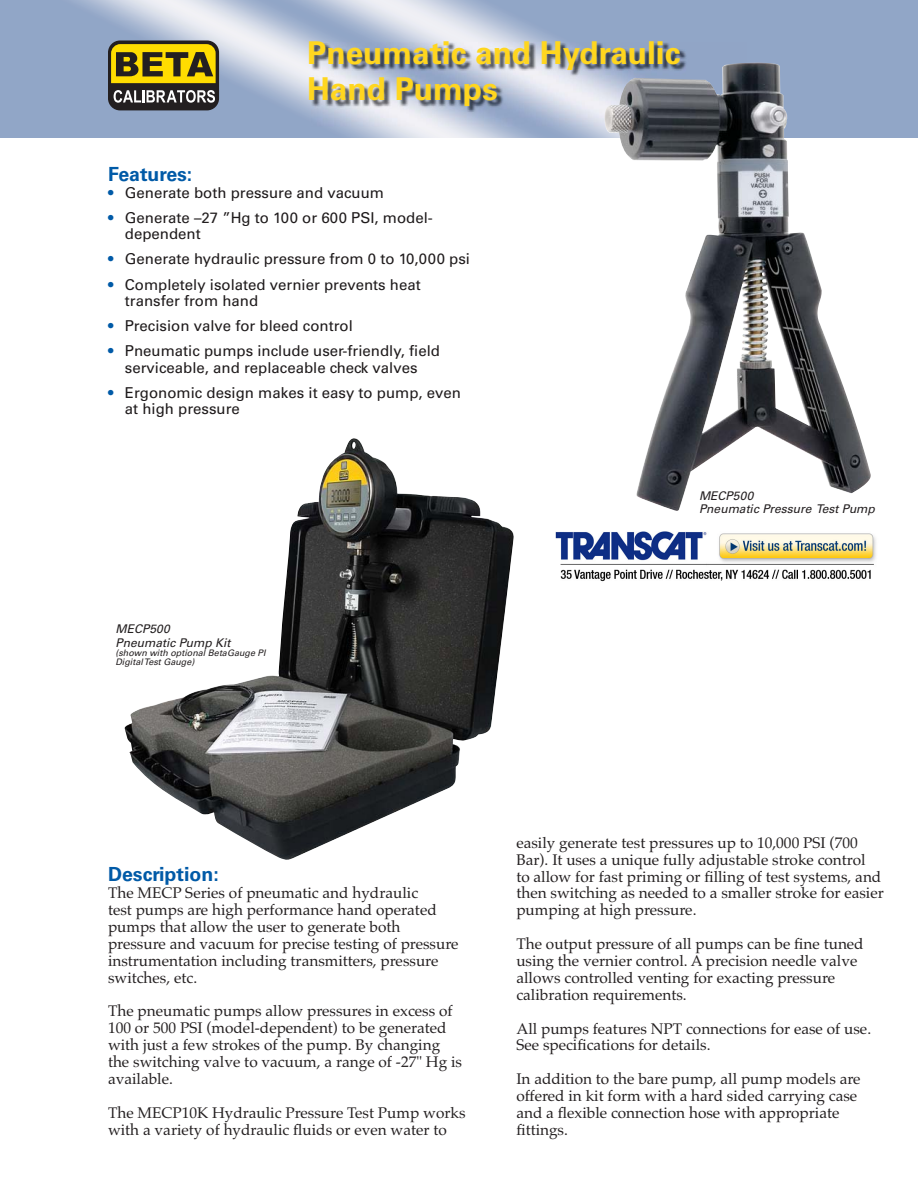
<style>
.page{position:relative;width:918px;height:1188px;background:#fff}
.page>*{position:absolute;margin:0;border:0;box-sizing:border-box;transform-origin:0 0}
.t1{font:700 31.5px/36px "Univers";color:#ffd61f}
.t2{font:700 19.5px "Univers";color:#005aa7}
.t3{font:15.3px/17px "Palatino";color:#231f20}
.t4{font:15px/16.5px "Univers";color:#1e1a1b}
.t5{font:italic 12px/13.5px "Univers";color:#231f20}
.t6{font:italic 9px/9px "Univers";color:#231f20}
.s1{color:#005aa7}
.s2{color:#231f20}
</style>
<div class="page">
<img style="left:0;top:0;width:918px;height:138px">
<img style="left:311px;top:43px;width:435px;height:83px">
<div style="left:108px;top:40px;width:111px;height:70px;background:#231f20;border-radius:12px"></div>
<svg style="left:111px;top:44px;width:105px;height:39px"></svg>
<svg style="left:114px;top:90px;width:101px;height:13px"></svg>
<img style="left:603px;top:62px;width:269px;height:449px">
<img style="left:124px;top:438px;width:390px;height:422px">
<img style="left:556px;top:532px;width:320px;height:50px">
<h1 class="t1" style="left:307px;top:38px;width:375px">Pneumatic and Hydraulic<br>Hand Pumps</h1>
<p class="t2" style="left:108px;top:167px;width:86px">Features:</p>
<p class="t4" style="left:108px;top:185px;width:278px"><span class="s1">•</span> Generate both pressure and vacuum</p>
<p class="t4" style="left:125px;top:211px;width:309px;text-indent:-17px"><span class="s1">•</span> Generate –<span class="s2">27</span> ”Hg to 100 or 600 PSI, model&shy;dependent</p>
<p class="t4" style="left:108px;top:252px;width:364px"><span class="s1">•</span> Generate hydraulic pressure from 0 to 10,000 psi</p>
<p class="t4" style="left:125px;top:277px;width:297px;text-indent:-17px"><span class="s1">•</span> Completely isolated vernier prevents heat transfer from hand</p>
<p class="t4" style="left:108px;top:319px;width:246px"><span class="s1">•</span> Precision valve for bleed control</p>
<p class="t4" style="left:108px;top:344px;width:334px;text-align:center"><span class="s1">•</span> Pneumatic pumps include user-friendly, field serviceable, and replaceable check valves</p>
<p class="t4" style="left:125px;top:386px;width:338px;text-indent:-17px"><span class="s1">•</span> Ergonomic design makes it easy to pump, even at high pressure</p>
<p class="t5" style="left:116px;top:623px;width:117px">MECP500<br>Pneumatic Pump Kit</p>
<p class="t6" style="left:116px;top:649px;width:152px">(shown with optional BetaGauge PI<br>Digital Test Gauge)</p>
<p class="t5" style="left:699px;top:490px;width:177px">MECP500<br>Pneumatic Pressure Test Pump</p>
<p class="t2" style="left:108px;top:867px;width:112px">Description:</p>
<p class="t3" style="left:108px;top:886px;width:352px">The MECP Series of pneumatic and hydraulic<br>test pumps are high performance hand operated pumps that allow the user to generate both pressure and vacuum for precise testing of pressure instrumentation including transmitters, pressure switches, etc.</p>
<p class="t3" style="left:108px;top:1005px;width:356px">The pneumatic pumps allow pressures in excess of 100 or 500 PSI (model-dependent) to be generated with just a few strokes of the pump. By changing the switching valve to vacuum, a range of -27" Hg is available.</p>
<p class="t3" style="left:108px;top:1106px;width:359px">The MECP10K Hydraulic Pressure Test Pump works with a variety of hydraulic fluids or even water to</p>
<p class="t3" style="left:516px;top:836px;width:369px">easily generate test pressures up to 10,000 PSI (700<br>Bar). It uses a unique fully adjustable stroke control<br>to allow for fast priming or filling of test systems, and then switching as needed to a smaller stroke for easier pumping at high pressure.</p>
<p class="t3" style="left:516px;top:937px;width:349px">The output pressure of all pumps can be fine tuned using the vernier control. A precision needle valve allows controlled venting for exacting pressure calibration requirements.</p>
<p class="t3" style="left:516px;top:1022px;width:356px">All pumps features NPT connections for ease of use.<br>See specifications for details.</p>
<p class="t3" style="left:516px;top:1072px;width:346px">In addition to the bare pump, all pump models are offered in kit form with a hard sided carrying case and a flexible connection hose with appropriate fittings.</p>
</div>
